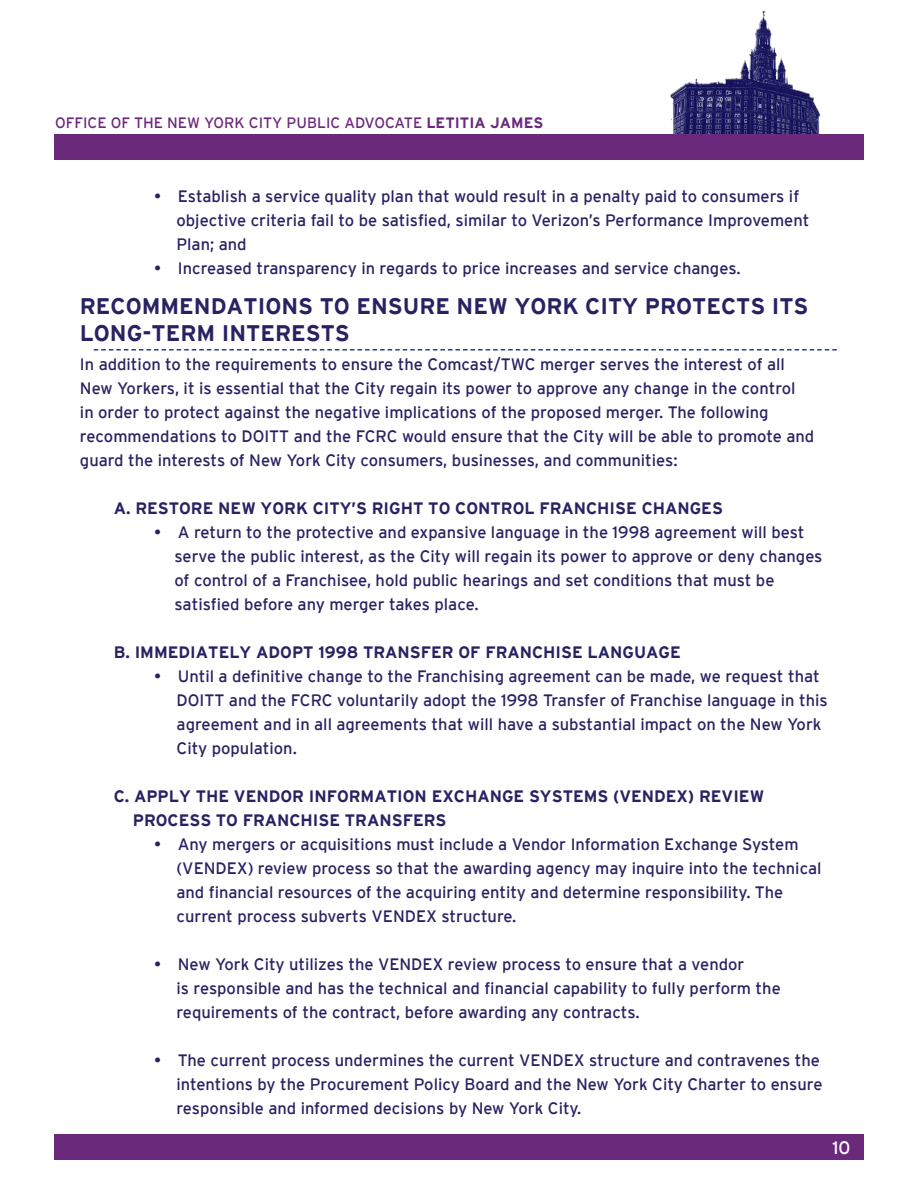
<style>
.page{position:relative;width:918px;height:1188px;background:#fff}
.page>*{position:absolute;margin:0;border:0;box-sizing:border-box;transform-origin:0 0}
.t1{font:700 22.5px/27px "Interstate";color:#272363}
.t2{font:18px "Interstate";color:#fff}
.t3{font:16.5px/24px "Interstate";color:#272363}
.t4{font:700 16.5px "Interstate";color:#272363}
.t5{font:15px "Interstate";color:#6b297b}
.s1{font-weight:700}
</style>
<div class="page">
<div style="left:54px;top:1134px;width:810px;height:26px;background:#6b297b"></div>
<img style="left:670px;top:10px;width:151px;height:124px">
<div style="left:54px;top:134px;width:810px;height:26px;background:#6b297b"></div>
<svg style="left:94px;top:349px;width:743px;height:2px"></svg>
<p class="t5" style="left:55px;top:114px;width:490px">OFFICE OF THE NEW YORK CITY PUBLIC ADVOCATE <span class="s1">LETITIA JAMES</span></p>
<p class="t3" style="left:177px;top:184px;width:634px;text-indent:-22px">• Establish a service quality plan that would result in a penalty paid to consumers if objective criteria fail to be satisfied, similar to Verizon’s Performance Improvement<br>Plan; and</p>
<p class="t3" style="left:154px;top:256px;width:588px">• Increased transparency in regards to price increases and service changes.</p>
<p class="t1" style="left:80px;top:292px;width:730px">RECOMMENDATIONS TO ENSURE NEW YORK CITY PROTECTS ITS<br>LONG-TERM INTERESTS</p>
<p class="t3" style="left:80px;top:352px;width:736px">In addition to the requirements to ensure the Comcast/TWC merger serves the interest of all New Yorkers, it is essential that the City regain its power to approve any change in the control<br>in order to protect against the negative implications of the proposed merger. The following recommendations to DOITT and the FCRC would ensure that the City will be able to promote and guard the interests of New York City consumers, businesses, and communities:</p>
<p class="t4" style="left:114px;top:499px;width:611px">A. RESTORE NEW YORK CITY’S RIGHT TO CONTROL FRANCHISE CHANGES</p>
<p class="t3" style="left:174px;top:520px;width:650px;text-indent:-20px">• A return to the protective and expansive language in the 1998 agreement will best serve the public interest, as the City will regain its power to approve or deny changes of control of a Franchisee, hold public hearings and set conditions that must be satisfied before any merger takes place.</p>
<p class="t4" style="left:114px;top:643px;width:569px">B. IMMEDIATELY ADOPT 1998 TRANSFER OF FRANCHISE LANGUAGE</p>
<p class="t3" style="left:177px;top:664px;width:653px;text-indent:-22px">• Until a definitive change to the Franchising agreement can be made, we request that DOITT and the FCRC voluntarily adopt the 1998 Transfer of Franchise language in this agreement and in all agreements that will have a substantial impact on the New York City population.</p>
<p class="t4" style="left:114px;top:787px;width:652px">C. APPLY THE VENDOR INFORMATION EXCHANGE SYSTEMS (VENDEX) REVIEW</p>
<p class="t4" style="left:133px;top:811px;width:315px">PROCESS TO FRANCHISE TRANSFERS</p>
<p class="t3" style="left:177px;top:832px;width:646px;text-indent:-22px">• Any mergers or acquisitions must include a Vendor Information Exchange System (VENDEX) review process so that the awarding agency may inquire into the technical and financial resources of the acquiring entity and determine responsibility. The current process subverts VENDEX structure.</p>
<p class="t3" style="left:177px;top:952px;width:606px;text-indent:-22px">• New York City utilizes the VENDEX review process to ensure that a vendor<br>is responsible and has the technical and financial capability to fully perform the requirements of the contract, before awarding any contracts.</p>
<p class="t3" style="left:177px;top:1048px;width:647px;text-indent:-22px">• The current process undermines the current VENDEX structure and contravenes the intentions by the Procurement Policy Board and the New York City Charter to ensure responsible and informed decisions by New York City.</p>
<p class="t2" style="left:832px;top:1138px;width:20px">10</p>
</div>
